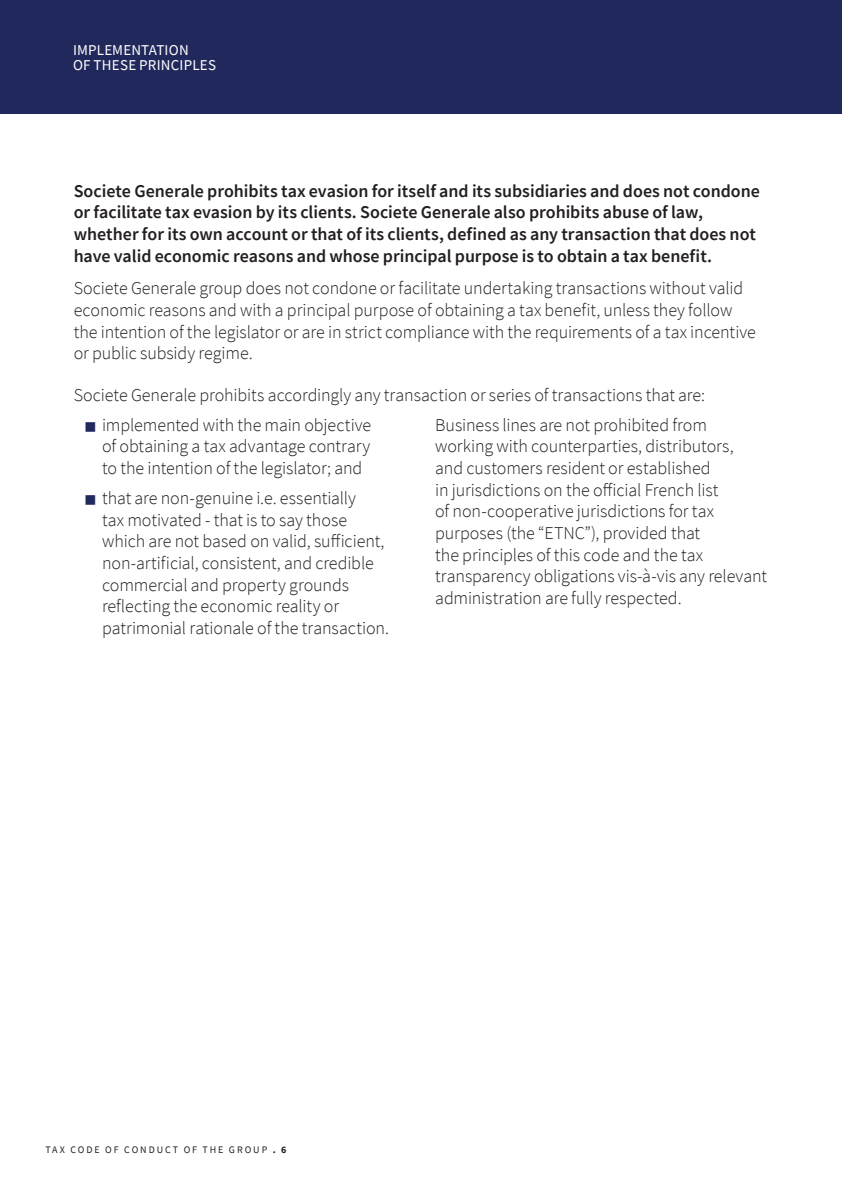
<style>
.page{position:relative;width:842px;height:1191px;background:#fff}
.page>*{position:absolute;margin:0;border:0;box-sizing:border-box;transform-origin:0 0}
.Txt_courant{font:300 18px/21.6px "Source Sans Pro";letter-spacing:-.005em;color:#231f20}
.Txt_courant_Gras{font:600 18px/21.6px "Source Sans Pro";color:#231f20}
.Roulette-Fiscale{font:15px/15px "Source Sans Pro";letter-spacing:.015em;color:#fff}
.t1{font:10px "Source Sans Pro";letter-spacing:.195em;color:#231f20}
.s1{font-weight:600;font-size:12px;color:#21295c}
.s2{font-weight:700}
</style>
<div class="page">
<div style="left:0;top:0;width:842px;height:113px;background:#21295c"></div>
<p class="Roulette-Fiscale" style="left:73px;top:42px;width:145px">IMPLEMENTATION<br>OF THESE PRINCIPLES</p>
<p class="Txt_courant_Gras" style="left:74px;top:180px;width:688px">Societe Generale prohibits tax evasion for itself and its subsidiaries and does not condone or facilitate tax evasion by its clients. Societe Generale also prohibits abuse of law, whether for its own account or that of its clients, defined as any transaction that does not have valid economic reasons and whose principal purpose is to obtain a tax benefit.</p>
<p class="Txt_courant" style="left:74px;top:278px;width:684px">Societe Generale group does not condone or facilitate undertaking transactions without valid economic reasons and with a principal purpose of obtaining a tax benefit, unless they follow the intention of the legislator or are in strict compliance with the requirements of a tax incentive or public subsidy regime.</p>
<p class="Txt_courant" style="left:74px;top:384px;width:633px">Societe Generale prohibits accordingly any transaction or series of transactions that are:</p>
<p class="Txt_courant" style="left:102px;top:414px;width:271px;text-align:justify;text-indent:-17px"><span class="s1">■</span> implemented with the main objective of obtaining a tax advantage contrary to the intention of the legislator; and</p>
<p class="Txt_courant" style="left:102px;top:487px;width:289px;text-indent:-17px"><span class="s1">■</span> that are non-genuine i.e. essentially<br>tax motivated - that is to say those which are not based on valid, sufficient, non-artificial, consistent, and credible commercial and property grounds reflecting the economic reality or patrimonial rationale of the transaction.</p>
<p class="Txt_courant" style="left:435px;top:414px;width:333px">Business lines are not prohibited from working with counterparties, distributors,<br>and customers resident or established<br>in jurisdictions on the official French list<br>of non‑cooperative jurisdictions for tax purposes (the “ETNC”), provided that<br>the principles of this code and the tax transparency obligations vis-à-vis any relevant administration are fully respected.</p>
<p class="t1" style="left:45px;top:1143px;width:243px">TAX CODE OF CONDUCT OF THE GROUP <span class="s2">. 6</span></p>
</div>
